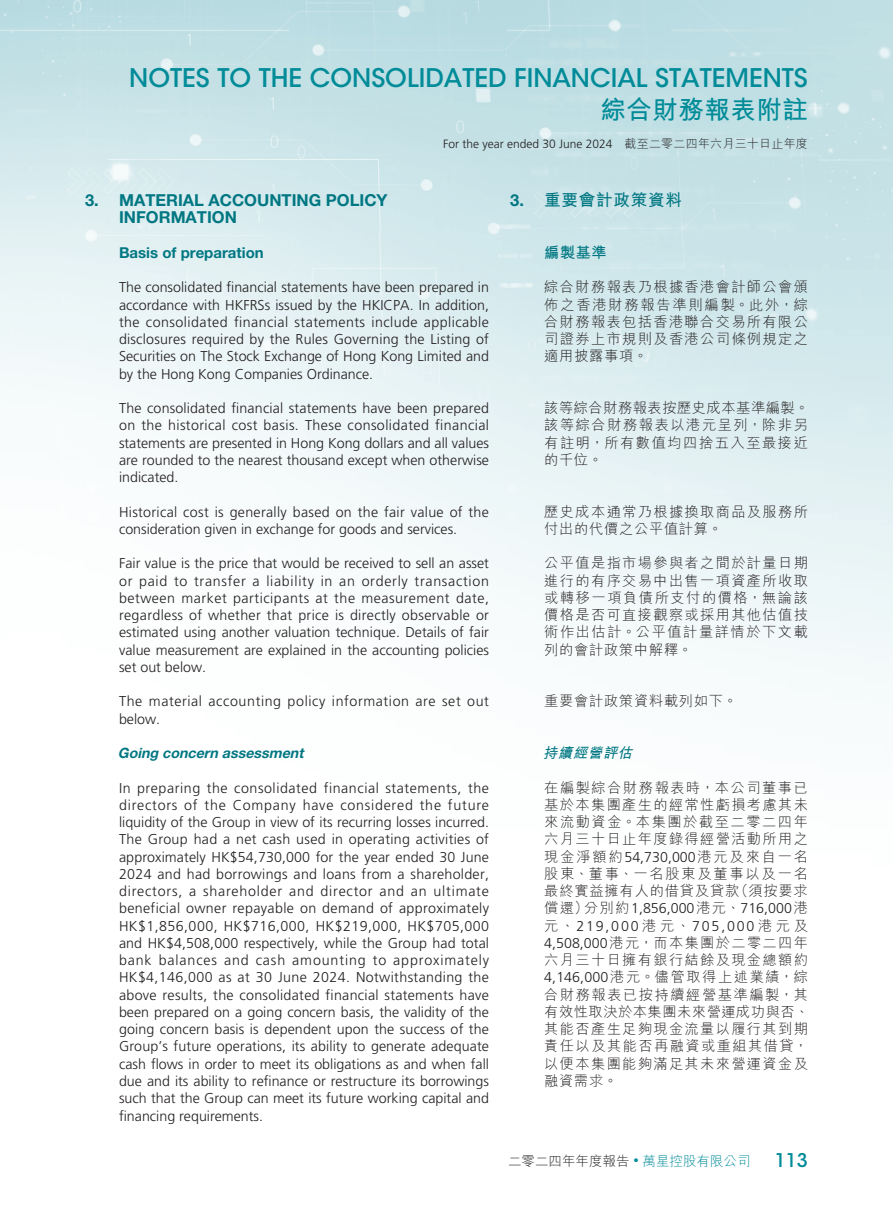
<style>
.page{position:relative;width:893px;height:1212px;background:#fff}
.page>*{position:absolute;margin:0;border:0;box-sizing:border-box;transform-origin:0 0}
.t1{font:500 25.5px "ITC Avant Garde Std";color:#008b98}
.t2{font:700 25.5px "M Hei HK";letter-spacing:.02em;color:#008b98}
.t3{font:500 18.75px "ITC Avant Garde Std";color:#008b98}
._01_H1{font:700 16.5px/17.2px "Helvetica Neue LT Std";color:#007782}
._01_H1-2{font:700 16.5px "M Hei HK";letter-spacing:.05em;color:#007782}
._02_H2{font:700 15px "Helvetica Neue LT Std";color:#007782}
._02_H2-2{font:700 15px "M Hei HK";color:#007782}
._00_txt{font:300 14.25px/17.2px "Frutiger LT Std";color:#231f20;text-align:justify}
._00_txt-2{font:300 14.25px/17.2px "M Hei HK";letter-spacing:.095em;color:#231f20;text-align:justify}
._00_txt-3{font:300 14.25px/17.2px "Frutiger LT Std";letter-spacing:.04em;color:#231f20}
._03_H3{font:italic 700 14.25px "Helvetica Neue LT Std";color:#007782}
._00_txt-4{font:300 14.25px "M Hei HK";letter-spacing:.05em;color:#231f20}
._03_H3-2{font:italic 700 14.25px "M Hei HK";color:#007782}
.t4{font:300 13.5px "M Hei HK";color:#231f20}
.t5{font:300 12px "Frutiger LT Std";color:#231f20}
.s1{font-family:"M Hei HK"}
.s2{font-family:"Helvetica Neue LT Std"}
.s3{font-family:"Frutiger LT Std"}
.s4{font-family:"Frutiger LT Std";font-size:10.8px;color:#008b98}
.s5{color:#008b98}
</style>
<div class="page">
<h1 class="t1" style="left:129px;top:62px;width:680px">NOTES TO THE CONSOLIDATED FINANCIAL STATEMENTS</h1>
<h1 class="t2" style="left:600px;top:91px;width:209px">綜合財務報表附註</h1>
<p class="t5" style="left:443px;top:137px;width:366px">For the year ended 30 June 2024 <span class="s1">截至二零二四年六月三十日止年度</span></p>
<p class="_01_H1" style="left:119px;top:191px;width:270px;text-indent:-34px">3. MATERIAL ACCOUNTING POLICY<br>INFORMATION</p>
<p class="_02_H2" style="left:119px;top:243px;width:146px">Basis of preparation</p>
<p class="_00_txt" style="left:119px;top:279px;width:371px">The consolidated financial statements have been prepared in accordance with HKFRSs issued by the HKICPA. In addition, the consolidated financial statements include applicable disclosures required by the Rules Governing the Listing of Securities on The Stock Exchange of Hong Kong Limited and by the Hong Kong Companies Ordinance.</p>
<p class="_00_txt" style="left:119px;top:400px;width:371px">The consolidated financial statements have been prepared on the historical cost basis. These consolidated financial statements are presented in Hong Kong dollars and all values are rounded to the nearest thousand except when otherwise indicated.</p>
<p class="_00_txt" style="left:119px;top:503px;width:371px">Historical cost is generally based on the fair value of the consideration given in exchange for goods and services.</p>
<p class="_00_txt" style="left:119px;top:555px;width:371px">Fair value is the price that would be received to sell an asset or paid to transfer a liability in an orderly transaction between market participants at the measurement date, regardless of whether that price is directly observable or estimated using another valuation technique. Details of fair value measurement are explained in the accounting policies set out below.</p>
<p class="_00_txt-3" style="left:119px;top:693px;width:371px">The material accounting policy information are set out below.</p>
<p class="_03_H3" style="left:118px;top:744px;width:191px">Going concern assessment</p>
<p class="_00_txt" style="left:119px;top:779px;width:372px">In preparing the consolidated financial statements, the directors of the Company have considered the future liquidity of the Group in view of its recurring losses incurred.<br>The Group had a net cash used in operating activities of approximately HK$54,730,000 for the year ended 30 June 2024 and had borrowings and loans from a shareholder, directors, a shareholder and director and an ultimate beneficial owner repayable on demand of approximately HK$1,856,000, HK$716,000, HK$219,000, HK$705,000 and HK$4,508,000 respectively, while the Group had total bank balances and cash amounting to approximately HK$4,146,000 as at 30 June 2024. Notwithstanding the above results, the consolidated financial statements have been prepared on a going concern basis, the validity of the going concern basis is dependent upon the success of the Group’s future operations, its ability to generate adequate cash flows in order to meet its obligations as and when fall due and its ability to refinance or restructure its borrowings such that the Group can meet its future working capital and financing requirements.</p>
<p class="_01_H1-2" style="left:510px;top:188px;width:173px"><span class="s2">3.</span> 重要會計政策資料</p>
<p class="_02_H2-2" style="left:544px;top:241px;width:64px">編製基準</p>
<p class="_00_txt-2" style="left:544px;top:278px;width:265px">綜合財務報表乃根據香港會計師公會頒佈之香港財務報告準則編製。此外，綜合財務報表包括香港聯合交易所有限公司證券上市規則及香港公司條例規定之適用披露事項。</p>
<p class="_00_txt-2" style="left:544px;top:399px;width:266px">該等綜合財務報表按歷史成本基準編製。該等綜合財務報表以港元呈列，除非另有註明，所有數值均四捨五入至最接近的千位。</p>
<p class="_00_txt-2" style="left:544px;top:502px;width:265px">歷史成本通常乃根據換取商品及服務所付出的代價之公平值計算。</p>
<p class="_00_txt-2" style="left:544px;top:554px;width:265px">公平值是指市場參與者之間於計量日期進行的有序交易中出售一項資產所收取或轉移一項負債所支付的價格，無論該價格是否可直接觀察或採用其他估值技術作出估計。公平值計量詳情於下文載列的會計政策中解釋。</p>
<p class="_00_txt-4" style="left:544px;top:694px;width:195px">重要會計政策資料載列如下。</p>
<p class="_03_H3-2" style="left:543px;top:742px;width:94px">持續經營評估</p>
<p class="_00_txt-2" style="left:544px;top:778px;width:266px">在編製綜合財務報表時，本公司董事已基於本集團產生的經常性虧損考慮其未來流動資金。本集團於截至二零二四年六月三十日止年度錄得經營活動所用之現金淨額約<span class="s3">54,730,000</span>港元及來自一名股東、董事、一名股東及董事以及一名最終實益擁有人的借貸及貸款（須按要求償還）分別約<span class="s3">1,856,000</span>港元、<span class="s3">716,000</span>港元、<span class="s3">219,000</span> 港元、<span class="s3">705,000</span> 港元及<span class="s3">4,508,000</span>港元，而本集團於二零二四年六月三十日擁有銀行結餘及現金總額約<span class="s3">4,146,000</span>港元。儘管取得上述業績，綜合財務報表已按持續經營基準編製，其有效性取決於本集團未來營運成功與否、其能否產生足夠現金流量以履行其到期責任以及其能否再融資或重組其借貸，以便本集團能夠滿足其未來營運資金及融資需求。</p>
<p class="t4" style="left:508px;top:1154px;width:244px">二零二四年年度報告 <span class="s4">•</span> <span class="s5">萬星控股有限公司</span></p>
<h2 class="t3" style="left:775px;top:1148px;width:35px">113</h2>
</div>
